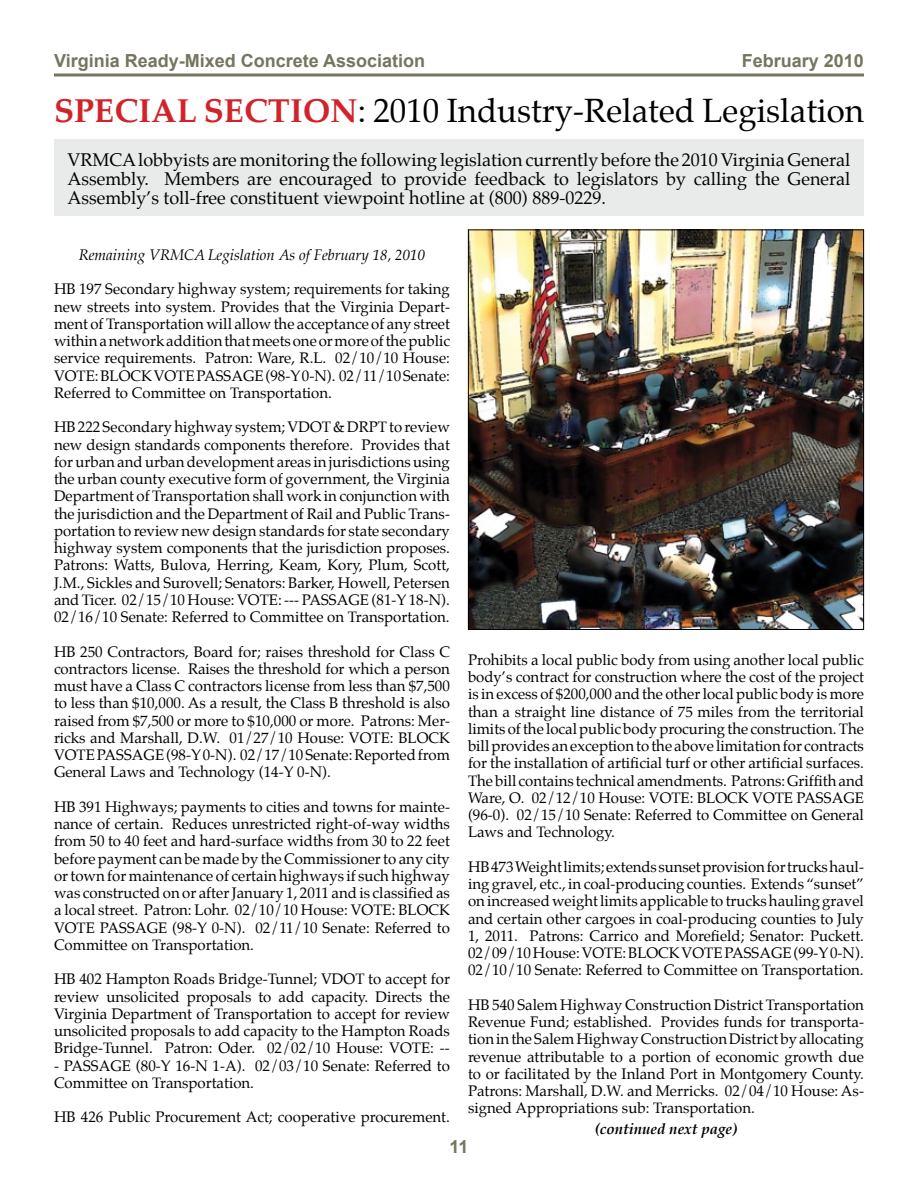
<style>
.page{position:relative;width:918px;height:1188px;background:#fff}
.page>*{position:absolute;margin:0;border:0;box-sizing:border-box;transform-origin:0 0}
.t1{font:33px "Palatino";color:#000}
.t2{font:18px/18.8px "Palatino";color:#000;text-align:justify}
.t3{font:700 18px "Arial";color:#757561}
.t4{font:15px/17.2px "Palatino";color:#000;text-align:justify}
.t5{font:italic 15px "Palatino";color:#000}
.t6{font:italic 700 15px "Palatino";color:#000}
.s1{font-weight:700;color:#d2232a}
</style>
<div class="page">
<hr style="left:54px;top:73px;width:810px;height:3px;background:#757561">
<img style="left:470px;top:232px;width:392px;height:396px">
<div style="left:468px;top:230px;width:396px;height:400px;border:1px solid #000"></div>
<div style="left:54px;top:139px;width:810px;height:77px;background:#e9ebeb"></div>
<p class="t3" style="left:54px;top:49px;width:373px">Virginia Ready-Mixed Concrete Association</p>
<h1 class="t1" style="left:54px;top:89px;width:811px"><span class="s1">SPECIAL SECTION</span>: 2010 Industry-Related Legislation</h1>
<p class="t2" style="left:68px;top:152px;width:784px">VRMCA lobbyists are monitoring the following legislation currently before the 2010 Virginia General Assembly. Members are encouraged to provide feedback to legislators by calling the General Assembly’s toll-free constituent viewpoint hotline at (800) 889-0229.</p>
<p class="t3" style="left:742px;top:49px;width:124px">February 201 0</p>
<p class="t5" style="left:79px;top:246px;width:348px">Remaining VRMCA Legislation As of February 18, 2010</p>
<p class="t4" style="left:54px;top:282px;width:398px">HB 197 Secondary highway system; requirements for taking new streets into system. Provides that the Virginia Depart&shy;ment of Transportation will allow the acceptance of any street within a network addition that meets one or more of the public service requirements. Patron: Ware, R.L. 02/10/10 House:<br>VOTE: BLOCK VOTE PASSAGE (98-Y 0-N). 02/11/10 Senate:<br>Referred to Committee on Transportation.</p>
<p class="t4" style="left:54px;top:420px;width:398px">HB 222 Secondary highway system; VDOT &amp; DRPT to review new design standards components therefore. Provides that for urban and urban development areas in jurisdictions using the urban county executive form of government, the Virginia Department of Transportation shall work in conjunction with the jurisdiction and the Department of Rail and Public Trans&shy;portation to review new design standards for state secondary highway system components that the jurisdiction proposes.<br>Patrons: Watts, Bulova, Herring, Keam, Kory, Plum, Scott, J.M., Sickles and Surovell; Senators: Barker, Howell, Petersen and Ticer. 02/15/10 House: VOTE: --- PASSAGE (81-Y 18-N).<br>02/16/10 Senate: Referred to Committee on Transportation.</p>
<p class="t4" style="left:54px;top:644px;width:397px">HB 250 Contractors, Board for; raises threshold for Class C contractors license. Raises the threshold for which a person must have a Class C contractors license from less than $7,500 to less than $10,000. As a result, the Class B threshold is also raised from $7,500 or more to $10,000 or more. Patrons: Mer&shy;ricks and Marshall, D.W. 01/27/10 House: VOTE: BLOCK VOTE PASSAGE (98-Y 0-N). 02/17/10 Senate: Reported from General Laws and Technology (14-Y 0-N).</p>
<p class="t4" style="left:54px;top:799px;width:397px">HB 391 Highways; payments to cities and towns for mainte&shy;nance of certain. Reduces unrestricted right-of-way widths from 50 to 40 feet and hard-surface widths from 30 to 22 feet before payment can be made by the Commissioner to any city or town for maintenance of certain highways if such highway was constructed on or after January 1, 2011 and is classified as a local street. Patron: Lohr. 02/10/10 House: VOTE: BLOCK VOTE PASSAGE (98-Y 0-N). 02/11/10 Senate: Referred to Committee on Transportation.</p>
<p class="t4" style="left:54px;top:972px;width:398px">HB 402 Hampton Roads Bridge-Tunnel; VDOT to accept for review unsolicited proposals to add capacity. Directs the Virginia Department of Transportation to accept for review unsolicited proposals to add capacity to the Hampton Roads Bridge-Tunnel. Patron: Oder. 02/02/10 House: VOTE: --</p>
<p class="t4" style="left:54px;top:1058px;width:397px">- PASSAGE (80-Y 16-N 1-A). 02/03/10 Senate: Referred to<br>Committee on Transportation.</p>
<p class="t4" style="left:54px;top:1110px;width:397px">HB 426 Public Procurement Act; cooperative procurement.</p>
<p class="t4" style="left:468px;top:652px;width:398px">Prohibits a local public body from using another local public body’s contract for construction where the cost of the project is in excess of $200,000 and the other local public body is more than a straight line distance of 75 miles from the territorial limits of the local public body procuring the construction. The bill provides an exception to the above limitation for contracts for the installation of artificial turf or other artificial surfaces.<br>The bill contains technical amendments. Patrons: Griffith and Ware, O. 02/12/10 House: VOTE: BLOCK VOTE PASSAGE (96-0). 02/15/10 Senate: Referred to Committee on General Laws and Technology.</p>
<p class="t4" style="left:468px;top:859px;width:398px">HB 473 Weight limits; extends sunset provision for trucks haul&shy;ing gravel, etc., in coal-producing counties. Extends “sunset” on increased weight limits applicable to trucks hauling gravel and certain other cargoes in coal-producing counties to July 1, 2011. Patrons: Carrico and Morefield; Senator: Puckett.<br>02/09/10 House: VOTE: BLOCK VOTE PASSAGE (99-Y 0-N).<br>02/10/10 Senate: Referred to Committee on Transportation.</p>
<p class="t4" style="left:468px;top:997px;width:398px">HB 540 Salem Highway Construction District Transportation Revenue Fund; established. Provides funds for transporta&shy;tion in the Salem Highway Construction District by allocating revenue attributable to a portion of economic growth due to or facilitated by the Inland Port in Montgomery County.<br>Patrons: Marshall, D.W. and Merricks. 02/04/10 House: As&shy;signed Appropriations sub: Transportation.</p>
<p class="t6" style="left:595px;top:1120px;width:144px">(continued next page)</p>
<p class="t3" style="left:449px;top:1135px;width:9px">11</p>
</div>
